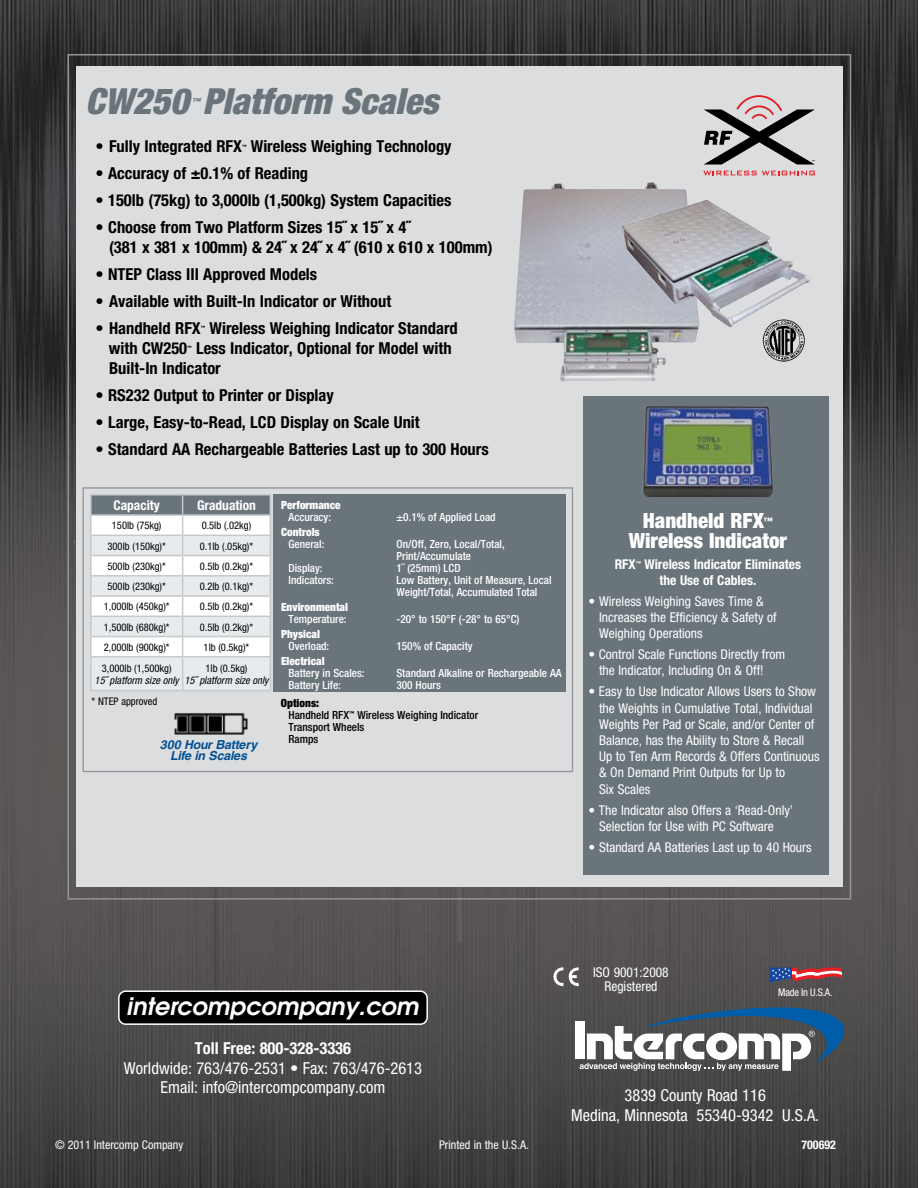
<style>
.page{position:relative;width:918px;height:1188px;background:#fff}
.page>*{position:absolute;margin:0;border:0;box-sizing:border-box;transform-origin:0 0}
.t1{font:italic 900 condensed 36px "Helvetica Neue";color:#6a747b}
.t2{font:italic 600 24px "Avant Garde";color:#fff}
.t3{font:900 condensed 21px "Helvetica Neue";color:#fff}
.t4{font:700 condensed 16.5px/19.8px "Helvetica Neue";color:#000}
.t5{font:condensed 16.5px/19.5px "Helvetica Neue";color:#fff;text-align:center}
.t6{font:700 condensed 16.5px "Helvetica Neue";color:#fff}
.t7{font:condensed 13.5px/16.2px "Helvetica Neue";color:#fff}
.t8{font:700 condensed 13.5px/16.2px "Helvetica Neue";color:#fff}
.t9{font:italic 700 12.45px/11.4px "Helvetica";letter-spacing:-.02em;color:#005daa;text-align:center}
.t10{font:condensed 12px "Helvetica Neue";color:#fff}
.t11{font:700 condensed 12px "Helvetica Neue";color:#fff}
.t12{font:500 condensed 11.25px/12px "Helvetica Neue";color:#fff}
.t13{font:500 condensed 11.25px/12px "Helvetica Neue";color:#000}
.t14{font:900 condensed 11.25px "Helvetica Neue";color:#fff}
.t15{font:condensed 10.5px "Helvetica Neue";color:#000}
.t16{font:italic condensed 10.5px "Helvetica Neue";color:#000}
.t17{font:condensed 10.5px "Helvetica Neue";color:#fff}
.t18{font:900 condensed 9px "Helvetica Neue";color:#fff}
.t19{font:italic 900 condensed 8.25px "Helvetica Neue";color:#6a747b}
.t20{font:700 condensed 5.25px "Helvetica Neue";color:#fff}
.t21{font:700 condensed 4.5px "Helvetica Neue";color:#000}
.s1{font-weight:900}
</style>
<div class="page">
<img style="left:0;top:0;width:918px;height:1188px">
<img style="left:551px;top:965px;width:31px;height:24px">
<svg style="left:770px;top:967px;width:72px;height:15px"></svg>
<div style="left:119px;top:991px;width:308px;height:33px;background:#000;border-radius:7px"></div>
<div style="left:118px;top:990px;width:310px;height:35px;border:2px solid #fff;border-radius:7px"></div>
<div style="left:576px;top:1022px;width:9px;height:37px;background:#fff"></div>
<svg style="left:580px;top:1005px;width:265px;height:66px"></svg>
<div style="left:76px;top:67px;width:767px;height:820px;background:#dcddde"></div>
<hr style="left:90px;top:494px;width:93px;height:2px;background:#c7c8ca">
<hr style="left:183px;top:494px;width:88px;height:2px;background:#c7c8ca">
<svg style="left:90px;top:495px;width:181px;height:196px"></svg>
<div style="left:83px;top:487px;width:490px;height:285px;border:1px solid #939598"></div>
<div style="left:274px;top:495px;width:292px;height:197px;background:#6a747b"></div>
<svg style="left:703px;top:171px;width:112px;height:4px"></svg>
<svg style="left:704px;top:95px;width:111px;height:70px"></svg>
<div style="left:583px;top:396px;width:246px;height:479px;background:#6a747b"></div>
<img style="left:643px;top:406px;width:130px;height:91px">
<img style="left:174px;top:713px;width:74px;height:22px">
<img style="left:762px;top:327px;width:43px;height:35px">
<img style="left:514px;top:182px;width:185px;height:200px">
<img style="left:622px;top:200px;width:188px;height:127px">
<h1 class="t1" style="left:86px;top:79px;width:354px">CW250 Platform Scales</h1>
<p class="t19" style="left:192px;top:96px;width:10px">™</p>
<p class="t4" style="left:96px;top:136px;width:148px">• Fully Integrated RFX</p>
<p class="t21" style="left:242px;top:143px;width:6px">™</p>
<p class="t4" style="left:251px;top:136px;width:202px">Wireless Weighing Technology</p>
<p class="t4" style="left:95px;top:163px;width:214px">• Accuracy of ±0.1% of Reading</p>
<p class="t4" style="left:96px;top:190px;width:358px">• 150lb (75kg) to 3,000lb (1,500kg) System Capacities</p>
<p class="t4" style="left:109px;top:217px;width:385px;text-indent:-14px">• Choose from Two Platform Sizes 15˝ x 15˝ x 4˝<br>(381 x 381 x 100mm) &amp; 24˝ x 24˝ x 4˝ (610 x 610 x 100mm)</p>
<p class="t4" style="left:96px;top:264px;width:223px">• NTEP Class III Approved Models</p>
<p class="t4" style="left:96px;top:291px;width:297px">• Available with Built-In Indicator or Without</p>
<p class="t4" style="left:96px;top:318px;width:107px">• Handheld RFX</p>
<p class="t21" style="left:201px;top:325px;width:6px">™</p>
<p class="t4" style="left:210px;top:318px;width:250px">Wireless Weighing Indicator Standard</p>
<p class="t4" style="left:109px;top:338px;width:80px">with CW250</p>
<p class="t21" style="left:187px;top:345px;width:6px">™</p>
<p class="t4" style="left:109px;top:338px;width:344px;text-indent:87px">Less Indicator, Optional for Model with<br>Built-In Indicator</p>
<p class="t4" style="left:96px;top:385px;width:240px">• RS232 Output to Printer or Display</p>
<p class="t4" style="left:96px;top:412px;width:326px">• Large, Easy-to-Read, LCD Display on Scale Unit</p>
<p class="t4" style="left:96px;top:439px;width:395px">• Standard AA Rechargeable Batteries Last up to 300 Hours</p>
<p class="t8" style="left:113px;top:497px;width:48px">Capacity</p>
<p class="t8" style="left:197px;top:497px;width:60px">Graduation</p>
<p class="t15" style="left:112px;top:520px;width:51px">150lb (75kg)</p>
<p class="t15" style="left:202px;top:520px;width:51px">0.5lb (.02kg)</p>
<p class="t15" style="left:108px;top:540px;width:60px">300lb (150kg)*</p>
<p class="t15" style="left:200px;top:540px;width:55px">0.1lb (.05kg)*</p>
<p class="t15" style="left:108px;top:560px;width:60px">500lb (230kg)*</p>
<p class="t15" style="left:200px;top:560px;width:55px">0.5lb (0.2kg)*</p>
<p class="t15" style="left:108px;top:580px;width:60px">500lb (230kg)*</p>
<p class="t15" style="left:200px;top:580px;width:55px">0.2lb (0.1kg)*</p>
<p class="t15" style="left:104px;top:601px;width:67px">1,000lb (450kg)*</p>
<p class="t15" style="left:200px;top:601px;width:55px">0.5lb (0.2kg)*</p>
<p class="t15" style="left:104px;top:621px;width:67px">1,500lb (680kg)*</p>
<p class="t15" style="left:200px;top:621px;width:55px">0.5lb (0.2kg)*</p>
<p class="t15" style="left:104px;top:641px;width:67px">2,000lb (900kg)*</p>
<p class="t15" style="left:204px;top:641px;width:47px">1lb (0.5kg)*</p>
<p class="t15" style="left:102px;top:662px;width:71px">3,000lb (1,500kg)</p>
<p class="t16" style="left:95px;top:674px;width:86px">15˝ platform size only</p>
<p class="t15" style="left:205px;top:662px;width:43px">1lb (0.5kg)</p>
<p class="t16" style="left:184px;top:674px;width:86px">15˝ platform size only</p>
<p class="t15" style="left:92px;top:695px;width:67px">* NTEP approved</p>
<p class="t9" style="left:160px;top:739px;width:99px">300 Hour Battery<br>Life in Scales</p>
<p class="t14" style="left:281px;top:498px;width:61px">Performance</p>
<p class="t12" style="left:289px;top:510px;width:44px">Accuracy:</p>
<p class="t12" style="left:397px;top:510px;width:101px">±0.1% of Applied Load</p>
<p class="t14" style="left:281px;top:525px;width:40px">Controls</p>
<p class="t12" style="left:289px;top:537px;width:37px">General:</p>
<p class="t12" style="left:397px;top:537px;width:110px">On/Off, Zero, Local/Total,<br>Print/Accumulate</p>
<p class="t12" style="left:289px;top:561px;width:36px">Display:</p>
<p class="t12" style="left:397px;top:561px;width:66px">1˝ (25mm) LCD</p>
<p class="t12" style="left:289px;top:573px;width:47px">Indicators:</p>
<p class="t12" style="left:397px;top:573px;width:157px">Low Battery, Unit of Measure, Local<br>Weight/Total, Accumulated Total</p>
<p class="t14" style="left:281px;top:600px;width:69px">Environmental</p>
<p class="t12" style="left:289px;top:612px;width:60px">Temperature:</p>
<p class="t12" style="left:397px;top:612px;width:124px">-20° to 150°F (-28° to 65°C)</p>
<p class="t14" style="left:281px;top:627px;width:41px">Physical</p>
<p class="t12" style="left:289px;top:639px;width:42px">Overload:</p>
<p class="t12" style="left:397px;top:639px;width:78px">150% of Capacity</p>
<p class="t14" style="left:281px;top:654px;width:45px">Electrical</p>
<p class="t12" style="left:288px;top:666px;width:78px">Battery in Scales:</p>
<p class="t12" style="left:396px;top:666px;width:167px">Standard Alkaline or Rechargeable AA</p>
<p class="t12" style="left:288px;top:678px;width:54px">Battery Life:</p>
<p class="t12" style="left:396px;top:678px;width:46px">300 Hours</p>
<p class="t13" style="left:288px;top:696px;width:191px;text-indent:-7px"><span class="s1">Options:<br></span>Handheld RFX<sup>™</sup> Wireless Weighing Indicator<br>Transport Wheels<br>Ramps</p>
<p class="t3" style="left:643px;top:508px;width:123px">Handheld RFX</p>
<p class="t18" style="left:764px;top:515px;width:10px">™</p>
<p class="t3" style="left:629px;top:527px;width:160px">Wireless Indicator</p>
<p class="t8" style="left:615px;top:555px;width:23px">Rfx</p>
<p class="t20" style="left:636px;top:560px;width:7px">™</p>
<p class="t8" style="left:659px;top:555px;width:143px;text-indent:-15px">Wireless Indicator Eliminates the Use of Cables.</p>
<p class="t7" style="left:599px;top:593px;width:179px;text-indent:-11px">• Wireless Weighing Saves Time &amp;<br>Increases the Efficiency &amp; Safety of<br>Weighing Operations</p>
<p class="t7" style="left:599px;top:646px;width:188px;text-indent:-10px">• Control Scale Functions Directly from the Indicator, Including On &amp; Off!</p>
<p class="t7" style="left:599px;top:683px;width:222px;text-indent:-11px">• Easy to Use Indicator Allows Users to Show the Weights in Cumulative Total, Individual Weights Per Pad or Scale, and/or Center of Balance, has the Ability to Store &amp; Recall Up to Ten Arm Records &amp; Offers Continuous &amp; On Demand Print Outputs for Up to<br>Six Scales</p>
<p class="t7" style="left:581px;top:802px;width:214px;text-indent:7px">• The Indicator also Offers a ‘Read-Only’<br>Selection for Use with Pc Software</p>
<p class="t7" style="left:589px;top:839px;width:225px">• Standard AA Batteries Last up to 40 Hours</p>
<h2 class="t2" style="left:126px;top:991px;width:294px">intercompcompany.com</h2>
<p class="t6" style="left:195px;top:1038px;width:158px">Toll Free: 800-328-3336</p>
<p class="t5" style="left:124px;top:1058px;width:300px">Worldwide: 763/476-2531 • Fax: 763/476-2613<br>Email: info@intercompcompany.com</p>
<p class="t7" style="left:593px;top:966px;width:77px;line-height:13.5px;text-align:center">ISO 9001:2008<br>Registered</p>
<p class="t17" style="left:778px;top:986px;width:56px">Made In U.s.a.</p>
<p class="t5" style="left:571px;top:1086px;width:249px">3839 County Road 116<br>Medina, Minnesota 55340-9342 U.S.A.</p>
<p class="t10" style="left:55px;top:1138px;width:130px">© 2011 Intercomp Company</p>
<p class="t10" style="left:439px;top:1138px;width:91px">Printed in the U.S.A.</p>
<p class="t11" style="left:801px;top:1138px;width:36px">700692</p>
</div>
